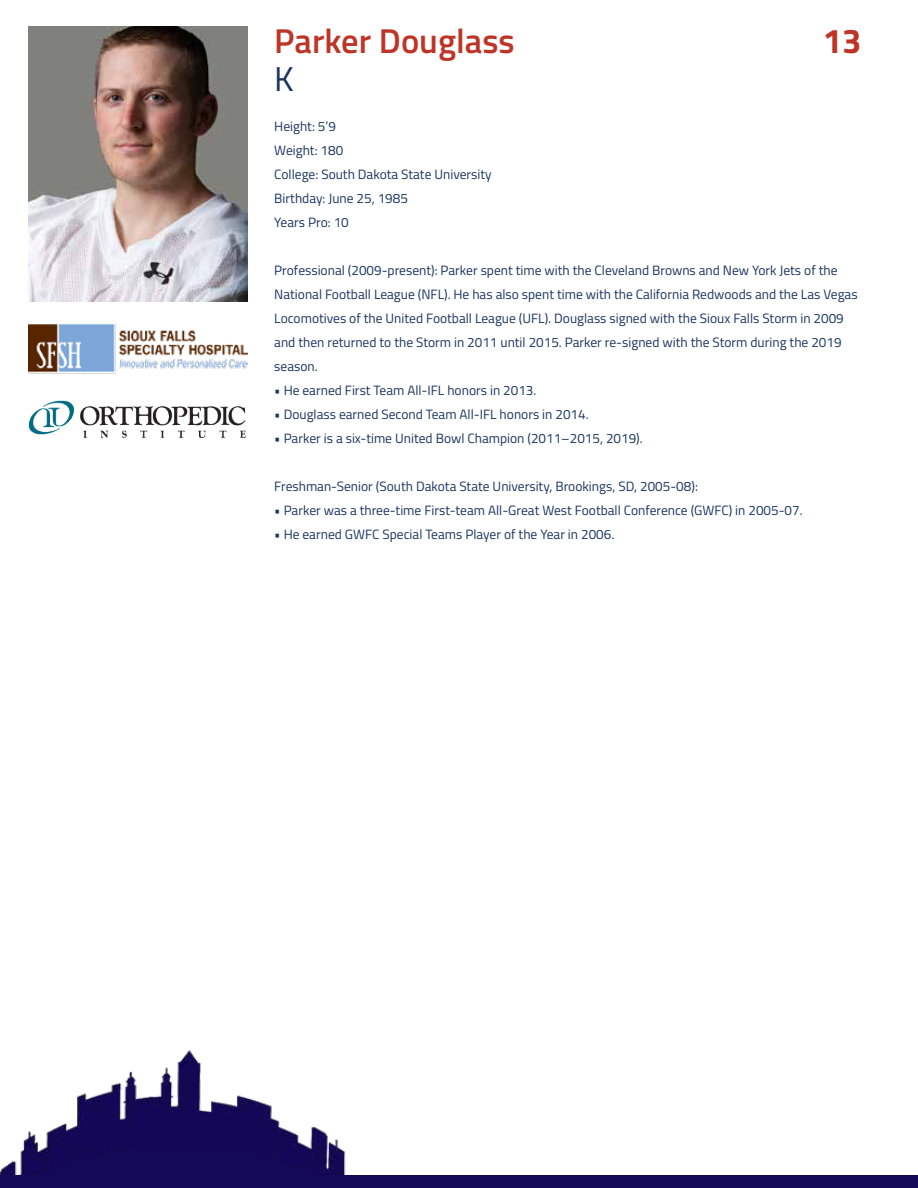
<style>
.page{position:relative;width:918px;height:1188px;background:#fff}
.page>*{position:absolute;margin:0;border:0;box-sizing:border-box;transform-origin:0 0}
.t1{font:600 34.5px "Titillium";color:#be3527}
.t2{font:700 34.5px "Titillium";color:#be3527}
.t3{font:34.5px "Titillium";color:#1a3561}
.t4{font:13.5px/24px "Titillium";color:#1a3561}
</style>
<div class="page">
<img style="left:28px;top:27px;width:220px;height:274px">
<img style="left:0;top:1050px;width:338px;height:125px">
<svg style="left:4px;top:1146px;width:342px;height:29px;background:#20155d"></svg>
<div style="left:0;top:1175px;width:918px;height:13px;background:#140956"></div>
<img style="left:28px;top:400px;width:218px;height:39px">
<img style="left:28px;top:324px;width:220px;height:50px">
<h1 class="t1" style="left:274px;top:15px;width:242px">Parker Douglass</h1>
<h1 class="t2" style="left:823px;top:14px;width:40px">13</h1>
<h1 class="t3" style="left:274px;top:54px;width:21px">K</h1>
<p class="t4" style="left:274px;top:113px;width:219px">Height: 5’9<br>Weight: 180<br>College: South Dakota State University<br>Birthday: June 25, 1985<br>Years Pro: 10</p>
<p class="t4" style="left:274px;top:257px;width:585px">Professional (2009-present): Parker spent time with the Cleveland Browns and New York Jets of the National Football League (NFL). He has also spent time with the California Redwoods and the Las Vegas Locomotives of the United Football League (UFL). Douglass signed with the Sioux Falls Storm in 2009 and then returned to the Storm in 2011 until 2015. Parker re-signed with the Storm during the 2019 season.</p>
<p class="t4" style="left:274px;top:377px;width:264px">• He earned First Team All-IFL honors in 2013.</p>
<p class="t4" style="left:274px;top:401px;width:316px">• Douglass earned Second Team All-IFL honors in 2014.</p>
<p class="t4" style="left:274px;top:425px;width:370px">• Parker is a six-time United Bowl Champion (2011–2015, 2019).</p>
<p class="t4" style="left:274px;top:473px;width:425px">Freshman-Senior (South Dakota State University, Brookings, SD, 2005-08):</p>
<p class="t4" style="left:274px;top:497px;width:530px">• Parker was a three-time First-team All-Great West Football Conference (GWFC) in 2005-07.</p>
<p class="t4" style="left:274px;top:521px;width:341px">• He earned GWFC Special Teams Player of the Year in 2006.</p>
</div>
